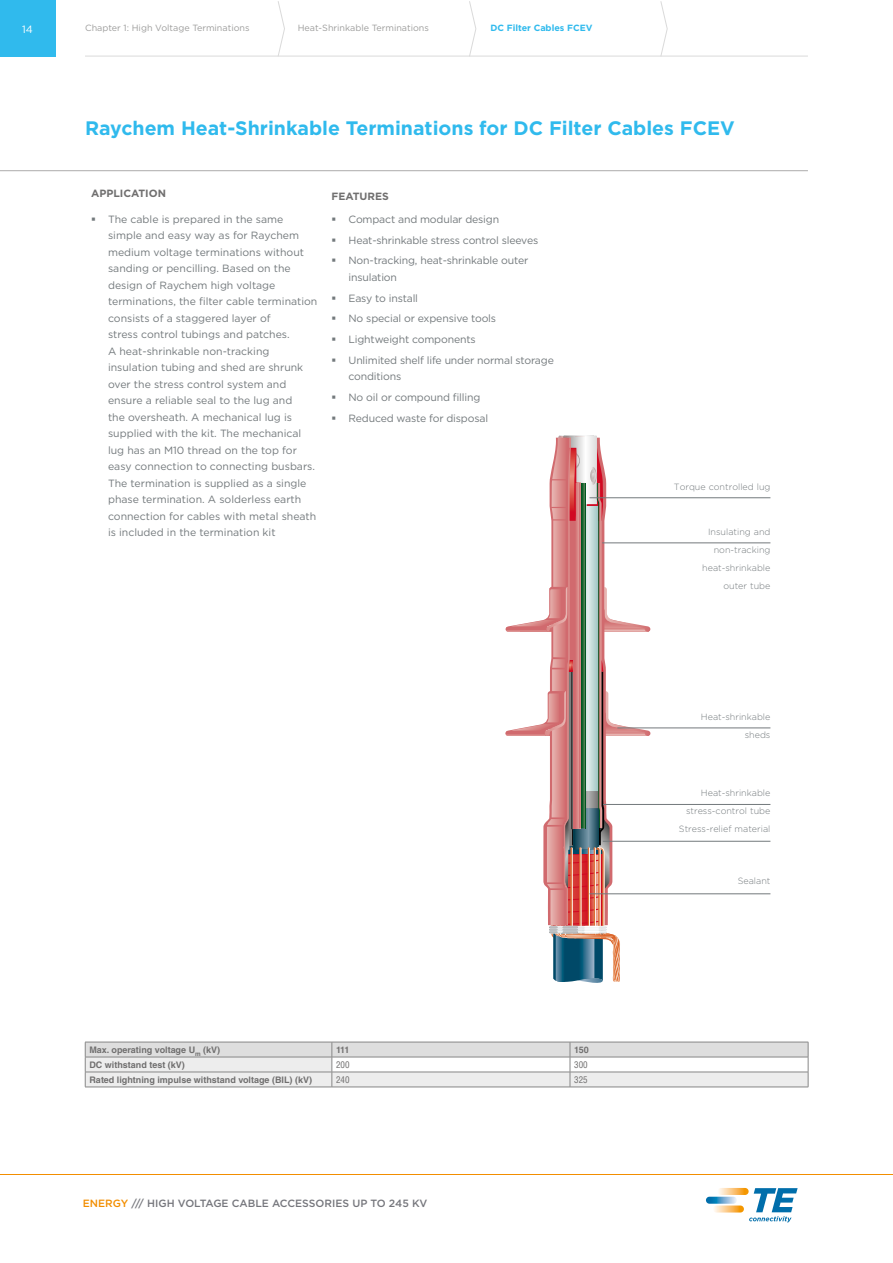
<style>
.page{position:relative;width:893px;height:1263px;background:#fff}
.page>*{position:absolute;margin:0;border:0;box-sizing:border-box;transform-origin:0 0}
.t1{font:700 19.5px "Gotham";color:#30baed}
.t2{font:10.5px/16.5px "Gotham";color:#73797c}
.t3{font:500 10.5px "Gotham";color:#75767c}
.t4{font:700 10.5px "Gotham";color:#706f6f}
.t5{font:10.5px "Gotham";color:#fff}
.t6{font:300 9px/18px "Gotham";color:#73797c;text-align:right}
.t7{font:700 9px "Helvetica LT Std";color:#706f6f}
.t8{font:9px "Gotham";color:#9d9d9c}
.t9{font:700 9px "Gotham";color:#30baed}
.t10{font:condensed 9px "Helvetica LT Std";color:#706f6f}
.s1{color:#f28e00}
</style>
<div class="page">
<div style="left:0;top:1px;width:55px;height:55px;background:#30baed"></div>
<hr style="left:85px;top:56px;width:723px;height:1px;background:#dadada">
<svg style="left:277px;top:1px;width:8px;height:56px"></svg>
<svg style="left:469px;top:1px;width:8px;height:56px"></svg>
<svg style="left:660px;top:1px;width:8px;height:56px"></svg>
<svg style="left:718px;top:1188px;width:31px;height:7px"></svg>
<svg style="left:713px;top:1205px;width:31px;height:7px"></svg>
<svg style="left:706px;top:1197px;width:31px;height:7px"></svg>
<svg style="left:749px;top:1188px;width:49px;height:34px"></svg>
<svg style="left:506px;top:435px;width:144px;height:548px"></svg>
<hr style="left:602px;top:543px;width:168px;height:1px;background:#73797c">
<hr style="left:589px;top:497px;width:181px;height:1px;background:#73797c">
<hr style="left:617px;top:728px;width:153px;height:1px;background:#73797c">
<hr style="left:603px;top:804px;width:167px;height:1px;background:#73797c">
<hr style="left:603px;top:841px;width:167px;height:1px;background:#73797c">
<hr style="left:589px;top:893px;width:181px;height:1px;background:#73797c">
<hr style="left:0;top:170px;width:808px;height:1px;background:#acabab">
<svg style="left:85px;top:1042px;width:724px;height:45px"></svg>
<hr style="left:85px;top:1087px;width:247px;height:1px;background:#878787">
<hr style="left:332px;top:1087px;width:238px;height:1px;background:#878787">
<hr style="left:570px;top:1087px;width:238px;height:1px;background:#878787">
<p class="t5" style="left:22px;top:22px;width:12px">14</p>
<p class="t8" style="left:85px;top:22px;width:166px">Chapter 1: High Voltage Terminations</p>
<p class="t8" style="left:298px;top:22px;width:133px">Heat-Shrinkable Terminations</p>
<p class="t9" style="left:490px;top:22px;width:104px">DC Filter Cables FCEV</p>
<h1 class="t1" style="left:85px;top:115px;width:651px">Raychem Heat-Shrinkable Terminations for DC Filter Cables FCEV</h1>
<p class="t4" style="left:91px;top:187px;width:77px">APPLICATION</p>
<p class="t4" style="left:331px;top:189px;width:59px">FEATURES</p>
<p class="t2" style="left:108px;top:211px;width:211px">The cable is prepared in the same simple and easy way as for Raychem medium voltage terminations without sanding or pencilling. Based on the design of Raychem high voltage terminations, the filter cable termination consists of a staggered layer of<br>stress control tubings and patches.<br>A heat-shrinkable non-tracking insulation tubing and shed are shrunk over the stress control system and ensure a reliable seal to the lug and<br>the oversheath. A mechanical lug is supplied with the kit. The mechanical lug has an M10 thread on the top for easy connection to connecting busbars.<br>The termination is supplied as a single phase termination. A solderless earth connection for cables with metal sheath is included in the termination kit</p>
<p class="t2" style="left:348px;top:209px;width:191px;line-height:20.7px">Compact and modular design<br>Heat-shrinkable stress control sleeves<br>Non-tracking, heat-shrinkable outer</p>
<p class="t2" style="left:348px;top:267px;width:207px;line-height:20.7px">insulation<br>Easy to install<br>No special or expensive tools<br>Lightweight components<br>Unlimited shelf life under normal storage</p>
<p class="t2" style="left:348px;top:366px;width:141px;line-height:20.7px">conditions<br>No oil or compound filling<br>Reduced waste for disposal</p>
<p class="t7" style="left:89px;top:1044px;width:132px">Max. operating voltage U<sub>m</sub> (kV)</p>
<p class="t7" style="left:336px;top:1044px;width:15px">111</p>
<p class="t7" style="left:574px;top:1044px;width:16px">150</p>
<p class="t7" style="left:89px;top:1059px;width:97px">DC withstand test (kV)</p>
<p class="t10" style="left:336px;top:1059px;width:15px">200</p>
<p class="t10" style="left:574px;top:1059px;width:15px">300</p>
<p class="t7" style="left:89px;top:1074px;width:224px">Rated lightning impulse withstand voltage (BIL) (kV)</p>
<p class="t10" style="left:336px;top:1074px;width:15px">240</p>
<p class="t10" style="left:574px;top:1074px;width:15px">325</p>
<p class="t3" style="left:83px;top:1196px;width:346px"><span class="s1">ENERGY</span> /// HIGH VOLTAGE CABLE ACCESSORIES UP TO 245 KV</p>
<p class="t6" style="left:674px;top:478px;width:98px">Torque controlled lug</p>
<p class="t6" style="left:702px;top:522px;width:70px">Insulating and non-tracking heat-shrinkable outer tube</p>
<p class="t6" style="left:701px;top:707px;width:71px">Heat-shrinkable sheds</p>
<p class="t6" style="left:679px;top:784px;width:93px">Heat-shrinkable stress-control tube<br>Stress-relief material</p>
<p class="t6" style="left:738px;top:872px;width:34px">Sealant</p>
</div>
